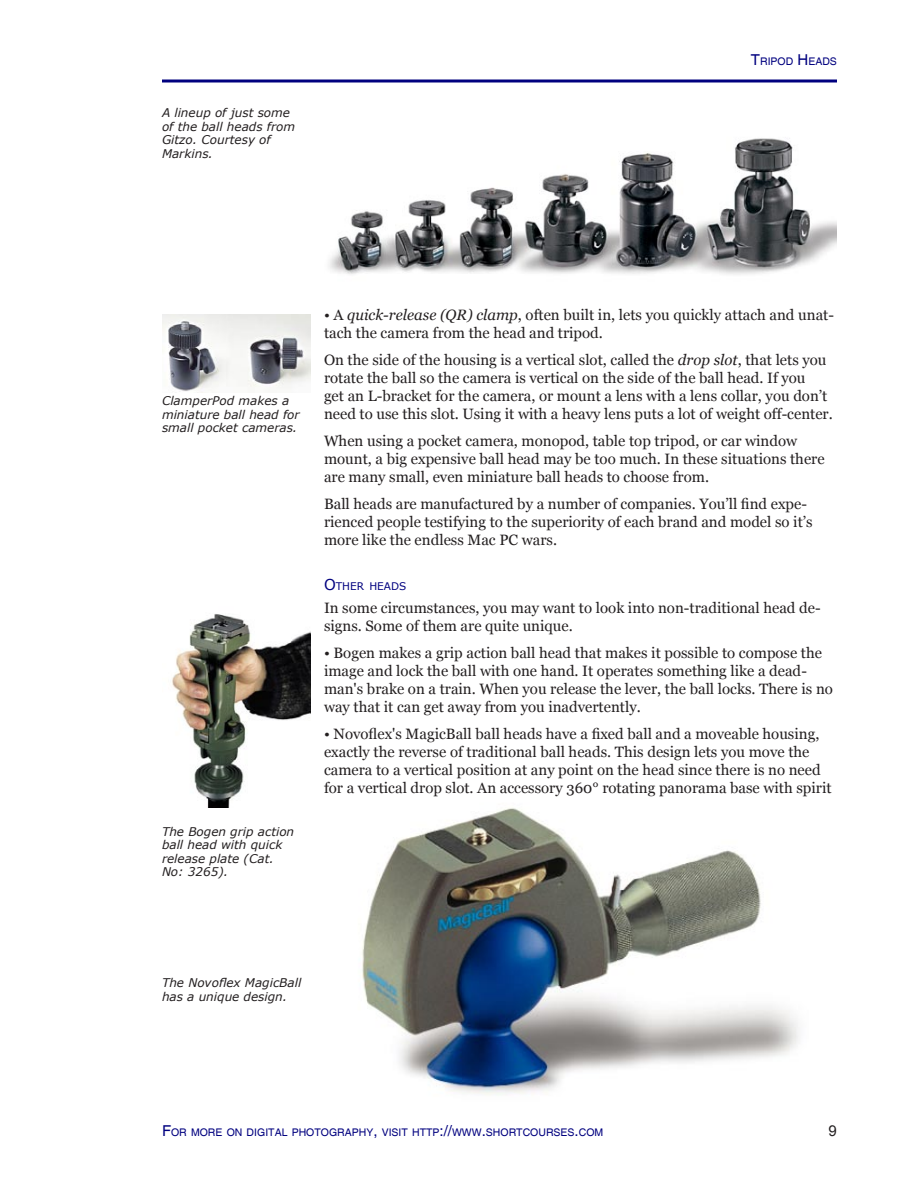
<style>
.page{position:relative;width:918px;height:1188px;background:#fff}
.page>*{position:absolute;margin:0;border:0;box-sizing:border-box;transform-origin:0 0}
.t1{font:15px/18px "Georgia";color:#231f20}
.t2{font:italic 12px/13.5px "Verdana";color:#231f20}
.t3{font:10.5px "Helvetica";color:#00007f}
.t4{font:10.5px "Verdana";color:#00007f}
.s1{font-size:15px}
.s2{font-style:italic}
</style>
<div class="page">
<hr style="left:162px;top:80px;width:675px;height:2px;background:#00007f">
<img style="left:362px;top:808px;width:437px;height:287px">
<img style="left:162px;top:314px;width:148px;height:78px">
<img style="left:172px;top:614px;width:138px;height:193px">
<img style="left:329px;top:138px;width:508px;height:137px">
<p class="t2" style="left:162px;top:106px;width:135px">A lineup of just some of the ball heads from<br>Gitzo. Courtesy of<br>Markins.</p>
<p class="t3" style="left:751px;top:55px;width:88px"><span class="s1">T</span>RIPOD <span class="s1">H</span> EADS</p>
<p class="t2" style="left:162px;top:394px;width:139px">ClamperPod makes a miniature ball head for small pocket cameras.</p>
<p class="t2" style="left:162px;top:825px;width:134px">The Bogen grip action ball head with quick release plate (Cat.<br>No: 3265).</p>
<p class="t1" style="left:324px;top:307px;width:512px">• A <span class="s2">quick-release (QR) clamp</span>, often built in, lets you quickly attach and unat&shy;tach the camera from the head and tripod.</p>
<p class="t1" style="left:324px;top:352px;width:510px">On the side of the housing is a vertical slot, called the <span class="s2">drop slot</span>, that lets you rotate the ball so the camera is vertical on the side of the ball head. If you<br>get an L-bracket for the camera, or mount a lens with a lens collar, you don’t need to use this slot. Using it with a heavy lens puts a lot of weight off-center.</p>
<p class="t1" style="left:324px;top:433px;width:502px">When using a pocket camera, monopod, table top tripod, or car window mount, a big expensive ball head may be too much. In these situations there are many small, even miniature ball heads to choose from.</p>
<p class="t1" style="left:324px;top:496px;width:490px">Ball heads are manufactured by a number of companies. You’ll find expe&shy;rienced people testifying to the superiority of each brand and model so it’s more like the endless Mac PC wars.</p>
<p class="t4" style="left:324px;top:580px;width:84px"><span class="s1">O</span>THER HEADS</p>
<p class="t1" style="left:324px;top:599px;width:498px">In some circumstances, you may want to look into non-traditional head de&shy;signs. Some of them are quite unique.</p>
<p class="t1" style="left:324px;top:644px;width:510px">• Bogen makes a grip action ball head that makes it possible to compose the image and lock the ball with one hand. It operates something like a dead&shy;man's brake on a train. When you release the lever, the ball locks. There is no way that it can get away from you inadvertently.</p>
<p class="t1" style="left:324px;top:725px;width:509px">• Novoflex's MagicBall ball heads have a fixed ball and a moveable housing, exactly the reverse of traditional ball heads. This design lets you move the camera to a vertical position at any point on the head since there is no need for a vertical drop slot. An accessory 360° rotating panorama base with spirit</p>
<p class="t2" style="left:162px;top:976px;width:141px">The Novoflex MagicBall has a unique design.</p>
<p class="t3" style="left:162px;top:1126px;width:443px"><span class="s1">F</span>OR MORE ON DIGITAL PHOTOGRAPHY<span class="s1">,</span> VISIT HTTP<span class="s1">://</span>WWW<span class="s1">.</span>SHORTCOURSES<span class="s1">.</span>COM</p>
</div>
